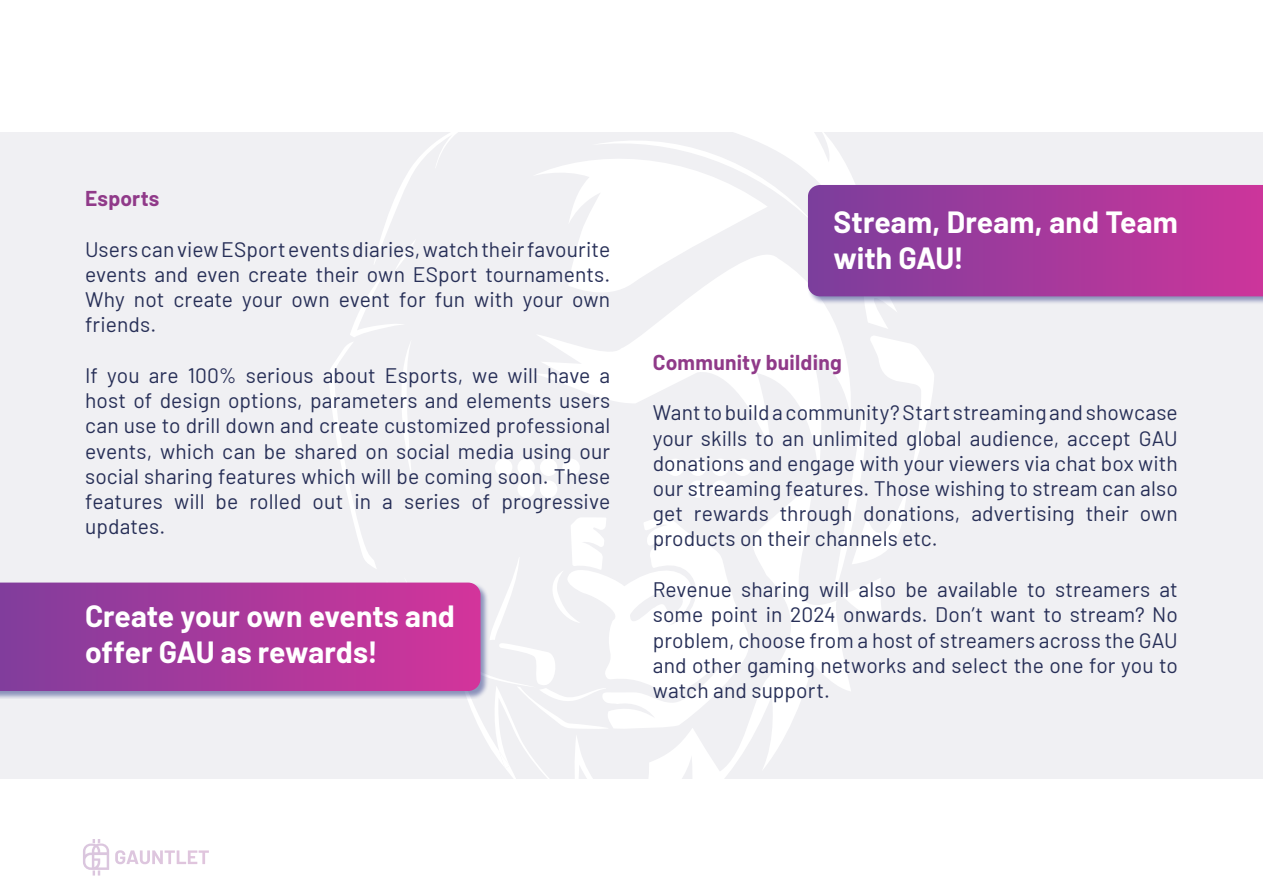
<style>
.page{position:relative;width:1263px;height:893px;background:#fff}
.page>*{position:absolute;margin:0;border:0;box-sizing:border-box;transform-origin:0 0}
.t1{font:700 30px/36px "Barlow";color:#fff}
.t2{font:21px/25.2px "Barlow";letter-spacing:.005em;color:#272f57;text-align:justify}
.t3{font:700 21px "Barlow";letter-spacing:.015em;color:#903a89}
</style>
<div class="page">
<svg style="left:83px;top:839px;width:126px;height:31px"></svg>
<div style="left:0;top:132px;width:1263px;height:646px;background:#f0f0f3"></div>
<svg style="left:814px;top:132px;width:41px;height:52px;fill:#fff"></svg>
<svg style="left:814px;top:603px;width:37px;height:176px"></svg>
<svg style="left:832px;top:336px;width:102px;height:285px"></svg>
<svg style="left:865px;top:304px;width:31px;height:24px"></svg>
<svg style="left:814px;top:304px;width:38px;height:169px"></svg>
<svg style="left:329px;top:132px;width:485px;height:647px"></svg>
<div style="left:0;top:581px;width:488px;height:118px;background:#283583;opacity:.5"></div>
<svg style="left:0;top:583px;width:480px;height:108px;background:#a9389b"></svg>
<div style="left:807px;top:184px;width:456px;height:120px;background:#283583;opacity:.5"></div>
<svg style="left:808px;top:185px;width:455px;height:111px;background:#a3399b"></svg>
<p class="t3" style="left:85px;top:183px;width:76px">Esports</p>
<p class="t2" style="left:85px;top:235px;width:527px">Users can view ESport events diaries, watch their favourite events and even create their own ESport tournaments.<br>Why not create your own event for fun with your own friends.</p>
<p class="t2" style="left:85px;top:361px;width:527px">If you are 100% serious about Esports, we will have a host of design options, parameters and elements users can use to drill down and create customized professional events, which can be shared on social media using our social sharing features which will be coming soon. These features will be rolled out in a series of progressive updates.</p>
<h1 class="t1" style="left:85px;top:596px;width:371px">Create your own events and offer GAU as rewards!</h1>
<h1 class="t1" style="left:833px;top:202px;width:346px">Stream, Dream, and Team with GAU!</h1>
<p class="t3" style="left:653px;top:347px;width:190px">Community building</p>
<p class="t2" style="left:653px;top:399px;width:527px">Want to build a community? Start streaming and showcase your skills to an unlimited global audience, accept GAU donations and engage with your viewers via chat box with our streaming features. Those wishing to stream can also get rewards through donations, advertising their own products on their channels etc.</p>
<p class="t2" style="left:653px;top:575px;width:527px">Revenue sharing will also be available to streamers at some point in 2024 onwards. Don’t want to stream? No problem, choose from a host of streamers across the GAU and other gaming networks and select the one for you to watch and support.</p>
</div>
